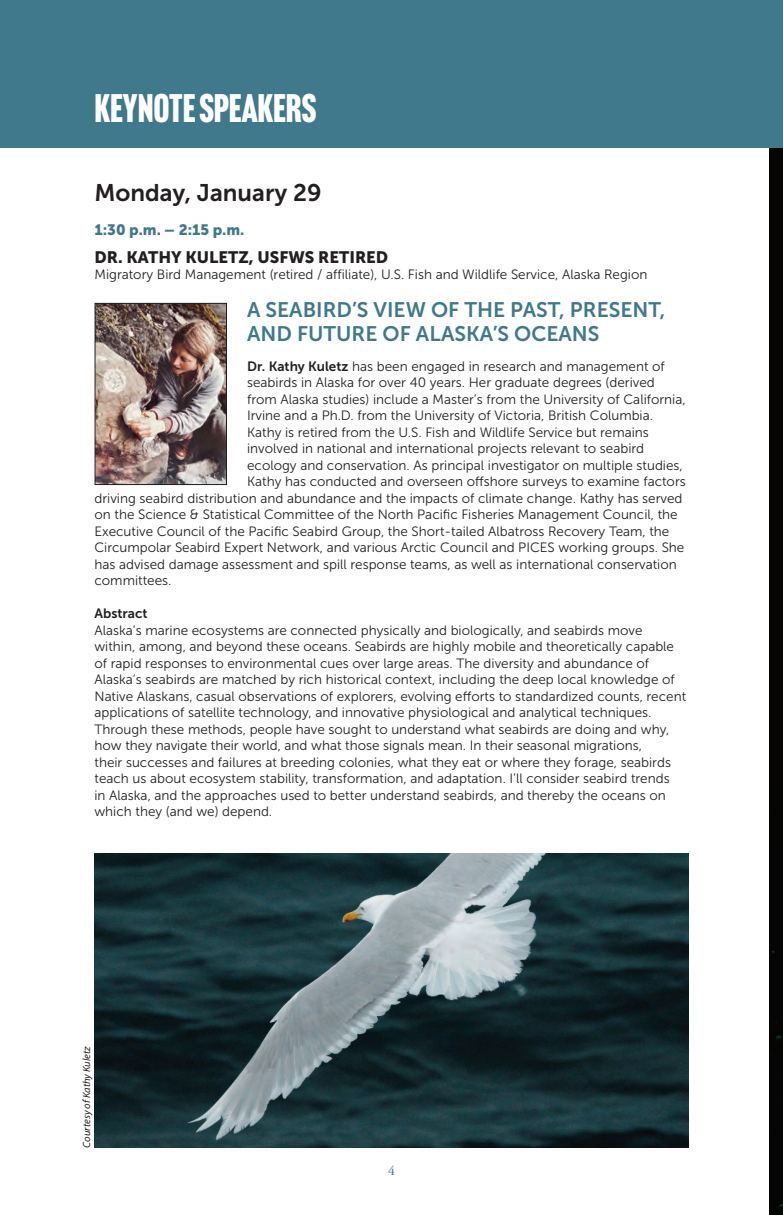
<style>
.page{position:relative;width:783px;height:1215px;background:#fff}
.page>*{position:absolute;margin:0;border:0;box-sizing:border-box;transform-origin:0 0}
.t1{font:39px "Headline Gothic ATF";color:#fff}
.t2{font:24px "Museo Sans 700";color:#231f20}
.t3{font:21px/24px "Museo Sans 700";color:#40798b}
.t4{font:16.5px "Museo Sans 900";color:#231f20}
.t5{font:15px "Museo Sans 900";color:#41788b}
.t6{font:13.5px/16.5px "Museo Sans 300";color:#231f20}
.t7{font:13.5px "Museo Sans 700";color:#231f20}
.t8{font:13.5px "Adobe Garamond Pro";color:#456aa7}
.t9{font:italic 10.5px "Myriad Pro";color:#231f20}
.s1{font-family:"Museo Sans 700"}
</style>
<div class="page">
<div style="left:770px;top:148px;width:13px;height:1067px;background:#060504"></div>
<img style="left:771px;top:951px;width:12px;height:256px">
<div style="left:0;top:0;width:783px;height:148px;background:#40798b"></div>
<img style="left:97px;top:305px;width:128px;height:178px">
<div style="left:95px;top:303px;width:132px;height:182px;border:1px solid #231f20"></div>
<img style="left:95px;top:854px;width:593px;height:293px">
<h1 class="t1" style="left:94px;top:85px;width:223px">KEYNOTE SPEAKERS</h1>
<h2 class="t2" style="left:94px;top:179px;width:229px">Monday, January 29</h2>
<p class="t5" style="left:94px;top:221px;width:151px">1:30 p.m. – 2:15 p.m.</p>
<p class="t4" style="left:94px;top:248px;width:295px">DR. KATHY KULETZ, USFWS RETIRED</p>
<p class="t6" style="left:94px;top:267px;width:560px">Migratory Bird Management (retired / affiliate), U.S. Fish and Wildlife Service, Alaska Region   </p>
<h3 class="t3" style="left:247px;top:298px;width:420px">A SEABIRD’S VIEW OF THE PAST, PRESENT,<br>AND FUTURE OF ALASKA’S OCEANS</h3>
<p class="t6" style="left:247px;top:358px;width:419px"><span class="s1">Dr. Kathy Kuletz</span> has been engaged in research and management of</p>
<p class="t6" style="left:247px;top:375px;width:409px">seabirds in Alaska for over 40 years. Her graduate degrees (derived</p>
<p class="t6" style="left:247px;top:391px;width:440px">from Alaska studies) include a Master’s from the University of California,</p>
<p class="t6" style="left:247px;top:408px;width:408px">Irvine and a Ph.D. from the University of Victoria, British Columbia.</p>
<p class="t6" style="left:247px;top:424px;width:403px">Kathy is retired from the U.S. Fish and Wildlife Service but remains</p>
<p class="t6" style="left:247px;top:441px;width:399px">involved in national and international projects relevant to seabird</p>
<p class="t6" style="left:247px;top:457px;width:437px">ecology and conservation. As principal investigator on multiple studies,</p>
<p class="t6" style="left:247px;top:474px;width:440px">Kathy has conducted and overseen offshore surveys to examine factors</p>
<p class="t6" style="left:95px;top:490px;width:590px">driving seabird distribution and abundance and the impacts of climate change. Kathy has served</p>
<p class="t6" style="left:95px;top:507px;width:585px">on the Science &amp; Statistical Committee of the North Pacific Fisheries Management Council, the</p>
<p class="t6" style="left:95px;top:523px;width:576px">Executive Council of the Pacific Seabird Group, the Short-tailed Albatross Recovery Team, the</p>
<p class="t6" style="left:95px;top:540px;width:591px">Circumpolar Seabird Expert Network, and various Arctic Council and PICES working groups. She</p>
<p class="t6" style="left:95px;top:556px;width:584px">has advised damage assessment and spill response teams, as well as international conservation</p>
<p class="t6" style="left:95px;top:573px;width:78px">committees.</p>
<p class="t7" style="left:95px;top:606px;width:55px">Abstract</p>
<p class="t6" style="left:95px;top:622px;width:593px">Alaska’s marine ecosystems are connected physically and biologically, and seabirds move within, among, and beyond these oceans. Seabirds are highly mobile and theoretically capable of rapid responses to environmental cues over large areas. The diversity and abundance of Alaska’s seabirds are matched by rich historical context, including the deep local knowledge of Native Alaskans, casual observations of explorers, evolving efforts to standardized counts, recent applications of satellite technology, and innovative physiological and analytical techniques.<br>Through these methods, people have sought to understand what seabirds are doing and why, how they navigate their world, and what those signals mean. In their seasonal migrations,<br>their successes and failures at breeding colonies, what they eat or where they forage, seabirds teach us about ecosystem stability, transformation, and adaptation. I’ll consider seabird trends<br>in Alaska, and the approaches used to better understand seabirds, and thereby the oceans on which they (and we) depend.</p>
<p class="t9" style="left:80px;top:1148px;width:103px;rotate:-90deg">Courtesy of Kathy Kuletz</p>
<p class="t8" style="left:388px;top:1163px;width:8px">4</p>
</div>
